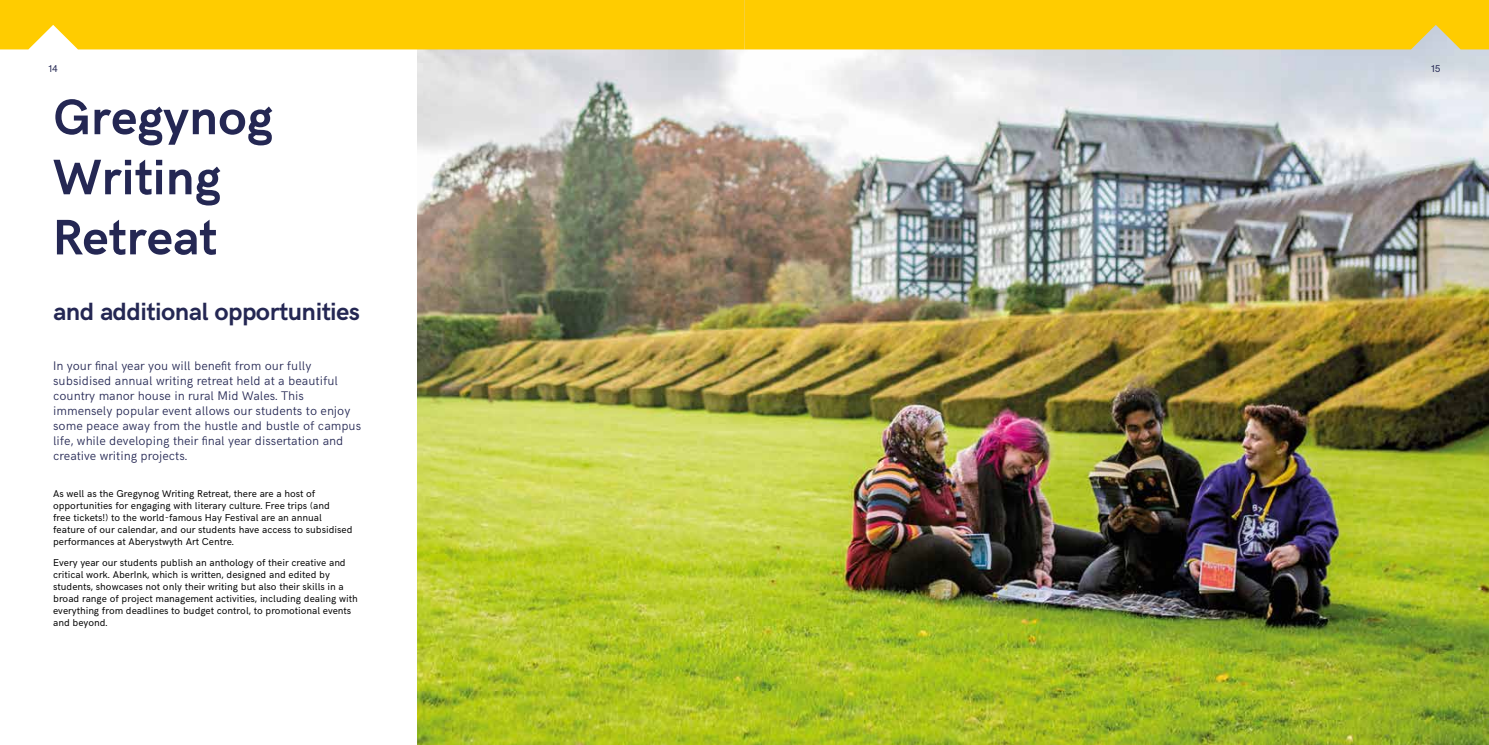
<style>
.page{position:relative;width:1489px;height:745px;background:#fff}
.page>*{position:absolute;margin:0;border:0;box-sizing:border-box;transform-origin:0 0}
.t1{font:700 50px/60px "HK Grotesk";color:#242753}
.t2{font:700 25px "HK Grotesk";letter-spacing:-.02em;color:#242753}
.t3{font:300 12.5px/15px "HK Grotesk";color:#242753}
.t4{font:10px/12px "HK Grotesk";color:#000}
.t5{font:10px "HK Grotesk";color:#242753}
</style>
<div class="page">
<img style="left:418px;top:49px;width:1070px;height:695px">
<div style="left:0;top:0;width:1488px;height:49px;background:#fc0"></div>
<p class="t5" style="left:48px;top:61px;width:11px">14</p>
<p class="t5" style="left:1430px;top:61px;width:11px">15</p>
<h1 class="t1" style="left:53px;top:83px;width:221px">Gregynog<br>Writing<br>Retreat</h1>
<h2 class="t2" style="left:53px;top:292px;width:308px">and additional opportunities</h2>
<p class="t3" style="left:53px;top:357px;width:309px">In your final year you will benefit from our fully subsidised annual writing retreat held at a beautiful country manor house in rural Mid Wales. This immensely popular event allows our students to enjoy some peace away from the hustle and bustle of campus life, while developing their final year dissertation and creative writing projects.</p>
<p class="t4" style="left:53px;top:486px;width:301px">As well as the Gregynog Writing Retreat, there are a host of opportunities for engaging with literary culture. Free trips (and<br>free tickets!) to the world-famous Hay Festival are an annual feature of our calendar, and our students have access to subsidised performances at Aberystwyth Art Centre.</p>
<p class="t4" style="left:53px;top:555px;width:306px">Every year our students publish an anthology of their creative and critical work. AberInk, which is written, designed and edited by students, showcases not only their writing but also their skills in a broad range of project management activities, including dealing with everything from deadlines to budget control, to promotional events and beyond.</p>
</div>
